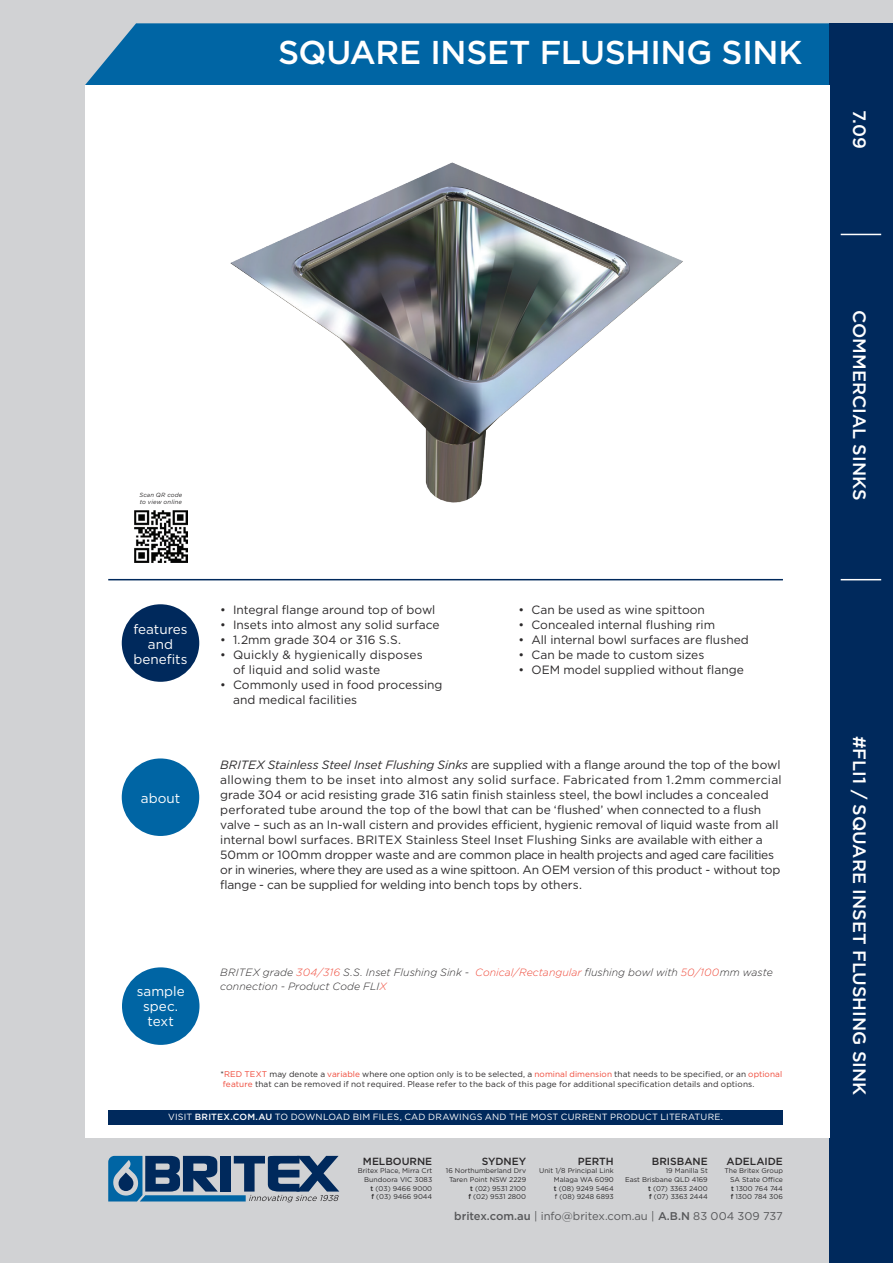
<style>
.page{position:relative;width:893px;height:1263px;background:#d1d2d4}
.page>*{position:absolute;margin:0;border:0;box-sizing:border-box;transform-origin:0 0}
.HEADING_RA{font:500 33px "Gotham";letter-spacing:-.01em;color:#fff}
.banner_text{font:500 18px "Gotham";color:#fff}
.t1{font:13.5px/15px "Gotham";color:#fff;text-align:center}
.BODY_COPY{font:12px/15px "Gotham";letter-spacing:-.005em;color:#2b292a}
.BODY_COPY-2{font:12px/15px "Gotham";letter-spacing:.015em;color:#2b292a}
.t2{font:11.25px "Gotham";color:#57585a}
.SPECTEXT{font:italic 300 10.5px/13.5px "Gotham";letter-spacing:.005em;color:#2b292a}
.address_city{font:500 10.35px "Gotham";color:#2b292a}
.t3{font:9px "Gotham";letter-spacing:.02em;color:#fff}
.t4{font:8.25px/10.5px "Gotham";letter-spacing:.01em;color:#2b292a}
.address{font:6.9px/8.7px "Gotham";color:#2b292a;text-align:justify}
.address_city-2{font:6.9px/8.7px "Gotham";color:#2b292a;text-align:right}
.t5{font:italic 6px/7.5px "Gotham";letter-spacing:.025em;color:#2b292a}
.s1{font-style:italic}
.s2{color:#ef4737}
.s3{font-weight:500}
</style>
<div class="page">
<div style="left:85px;top:23px;width:744px;height:62px;background:#0065a4"></div>
<div style="left:829px;top:23px;width:64px;height:1240px;background:#00295c"></div>
<div style="left:85px;top:85px;width:744px;height:1052px;background:#fff"></div>
<hr style="left:108px;top:579px;width:675px;height:1px;background:#00295c">
<div style="left:122px;top:604px;width:77px;height:78px;background:#00295c;border-radius:50%"></div>
<div style="left:122px;top:758px;width:77px;height:78px;background:#0065a4;border-radius:50%"></div>
<div style="left:122px;top:967px;width:77px;height:78px;background:#0065a4;border-radius:50%"></div>
<hr style="left:841px;top:579px;width:40px;height:1px;background:#fff">
<hr style="left:841px;top:234px;width:40px;height:1px;background:#fff">
<div style="left:108px;top:1110px;width:675px;height:14px;background:#00295c"></div>
<svg style="left:108px;top:1156px;width:231px;height:46px"></svg>
<img style="left:135px;top:510px;width:52px;height:53px">
<img style="left:230px;top:162px;width:453px;height:341px">
<p class="HEADING_RA" style="left:278px;top:34px;width:526px">SQUARE INSET FLUSHING SINK</p>
<p class="banner_text" style="left:870px;top:110px;width:40px;rotate:90deg">7.09</p>
<p class="t5" style="left:139px;top:491px;width:45px">Scan QR code to view online</p>
<p class="t1" style="left:133px;top:621px;width:56px">features and benefits</p>
<p class="t1" style="left:141px;top:790px;width:41px">about</p>
<p class="t1" style="left:137px;top:983px;width:50px">sample spec. text</p>
<p class="BODY_COPY" style="left:220px;top:602px;width:217px">• Integral flange around top of bowl</p>
<p class="BODY_COPY" style="left:220px;top:617px;width:221px">• Insets into almost any solid surface</p>
<p class="BODY_COPY" style="left:220px;top:632px;width:182px">• 1.2mm grade 304 or 316 S.S.</p>
<p class="BODY_COPY-2" style="left:233px;top:647px;width:191px;text-indent:-13px">• Quickly &amp; hygienically disposes of liquid and solid waste</p>
<p class="BODY_COPY" style="left:233px;top:677px;width:211px;text-indent:-13px">• Commonly used in food processing and medical facilities</p>
<p class="BODY_COPY" style="left:519px;top:602px;width:188px">• Can be used as wine spittoon</p>
<p class="BODY_COPY" style="left:519px;top:617px;width:198px">• Concealed internal flushing rim</p>
<p class="BODY_COPY" style="left:519px;top:632px;width:232px">• All internal bowl surfaces are flushed</p>
<p class="BODY_COPY" style="left:519px;top:647px;width:187px">• Can be made to custom sizes</p>
<p class="BODY_COPY" style="left:519px;top:662px;width:227px">• OEM model supplied without flange</p>
<p class="BODY_COPY" style="left:220px;top:757px;width:563px"><span class="s1">BRITEX Stainless Steel Inset Flushing Sinks</span> are supplied with a flange around the top of the bowl allowing them to be inset into almost any solid surface. Fabricated from 1.2mm commercial grade 304 or acid resisting grade 316 satin finish stainless steel, the bowl includes a concealed perforated tube around the top of the bowl that can be ‘flushed’ when connected to a flush valve – such as an In-wall cistern and provides efficient, hygienic removal of liquid waste from all internal bowl surfaces. BRITEX Stainless Steel Inset Flushing Sinks are available with either a 50mm or 100mm dropper waste and are common place in health projects and aged care facilities or in wineries, where they are used as a wine spittoon. An OEM version of this product - without top flange - can be supplied for welding into bench tops by others.</p>
<p class="SPECTEXT" style="left:220px;top:965px;width:554px">BRITEX grade <span class="s2">304/316</span> S.S. Inset Flushing Sink - <span class="s2">Conical/Rectangular</span> flushing bowl with <span class="s2">50/100</span>mm waste connection - Product Code FLI<span class="s2">X</span></p>
<p class="t4" style="left:220px;top:1068px;width:563px">*<span class="s2">RED TEXT</span> may denote a <span class="s2">variable</span> where one option only is to be selected, a <span class="s2">nominal dimension</span> that needs to be specified, or an <span class="s2">optional feature</span> that can be removed if not required. Please refer to the back of this page for additional specification details and options.</p>
<p class="t3" style="left:168px;top:1112px;width:556px">VISIT <span class="s3">BRITEX.COM.AU</span> TO DOWNLOAD BIM FILES, CAD DRAWINGS AND THE MOST CURRENT PRODUCT LITERATURE.</p>
<p class="address_city" style="left:363px;top:1155px;width:71px">MELBOURNE</p>
<p class="address" style="left:358px;top:1166px;width:76px">Britex Place, Mirra Crt</p>
<p class="address" style="left:364px;top:1175px;width:69px">Bundoora VIC 3083</p>
<p class="address" style="left:371px;top:1184px;width:63px"><span class="s3">t</span> (03) 9466 9000</p>
<p class="address" style="left:371px;top:1192px;width:62px"><span class="s3">f</span> (03) 9466 9044</p>
<p class="address_city" style="left:482px;top:1155px;width:46px">SYDNEY</p>
<p class="address" style="left:446px;top:1166px;width:82px">16 Northumberland Drv</p>
<p class="address" style="left:449px;top:1175px;width:79px">Taren Point NSW 2229</p>
<p class="address" style="left:470px;top:1184px;width:58px"><span class="s3">t</span> (02) 9531 2100</p>
<p class="address" style="left:468px;top:1192px;width:59px"><span class="s3">f</span> (02) 9531 2800</p>
<p class="address_city" style="left:578px;top:1155px;width:38px">PERTH</p>
<p class="address" style="left:554px;top:1166px;width:61px;text-indent:-15px">Unit 1/8 Principal Link Malaga WA 6090 <span class="s3">t</span> (08) 9249 5464</p>
<p class="address" style="left:555px;top:1192px;width:60px">f (08) 9248 6893</p>
<p class="address_city" style="left:652px;top:1155px;width:57px">BRISBANE</p>
<p class="address" style="left:666px;top:1166px;width:44px">19 Manilla St</p>
<p class="address" style="left:625px;top:1175px;width:84px">East Brisbane QLD 4169</p>
<p class="address" style="left:648px;top:1184px;width:61px"><span class="s3">t</span> (07) 3363 2400</p>
<p class="address" style="left:649px;top:1192px;width:60px"><span class="s3">f</span> (07) 3363 2444</p>
<p class="address_city" style="left:727px;top:1155px;width:58px">ADELAIDE</p>
<p class="address_city-2" style="left:724px;top:1166px;width:60px">The Britex Group<br>SA State Office</p>
<p class="address" style="left:731px;top:1184px;width:53px"><span class="s3">t</span> 1300 764 744</p>
<p class="address" style="left:731px;top:1192px;width:54px"><span class="s3">f</span> 1300 784 306</p>
<p class="t2" style="left:454px;top:1210px;width:330px"><span class="s3">britex.com.au</span> | info@britex.com.au | <span class="s3">A.B.N</span> 83 004 309 737</p>
<h2 class="banner_text" style="left:870px;top:310px;width:192px;rotate:90deg">COMMERCIAL SINKS</h2>
<p class="banner_text" style="left:870px;top:736px;width:361px;rotate:90deg">#FLI1 / SQUARE INSET FLUSHING SINK</p>
</div>
